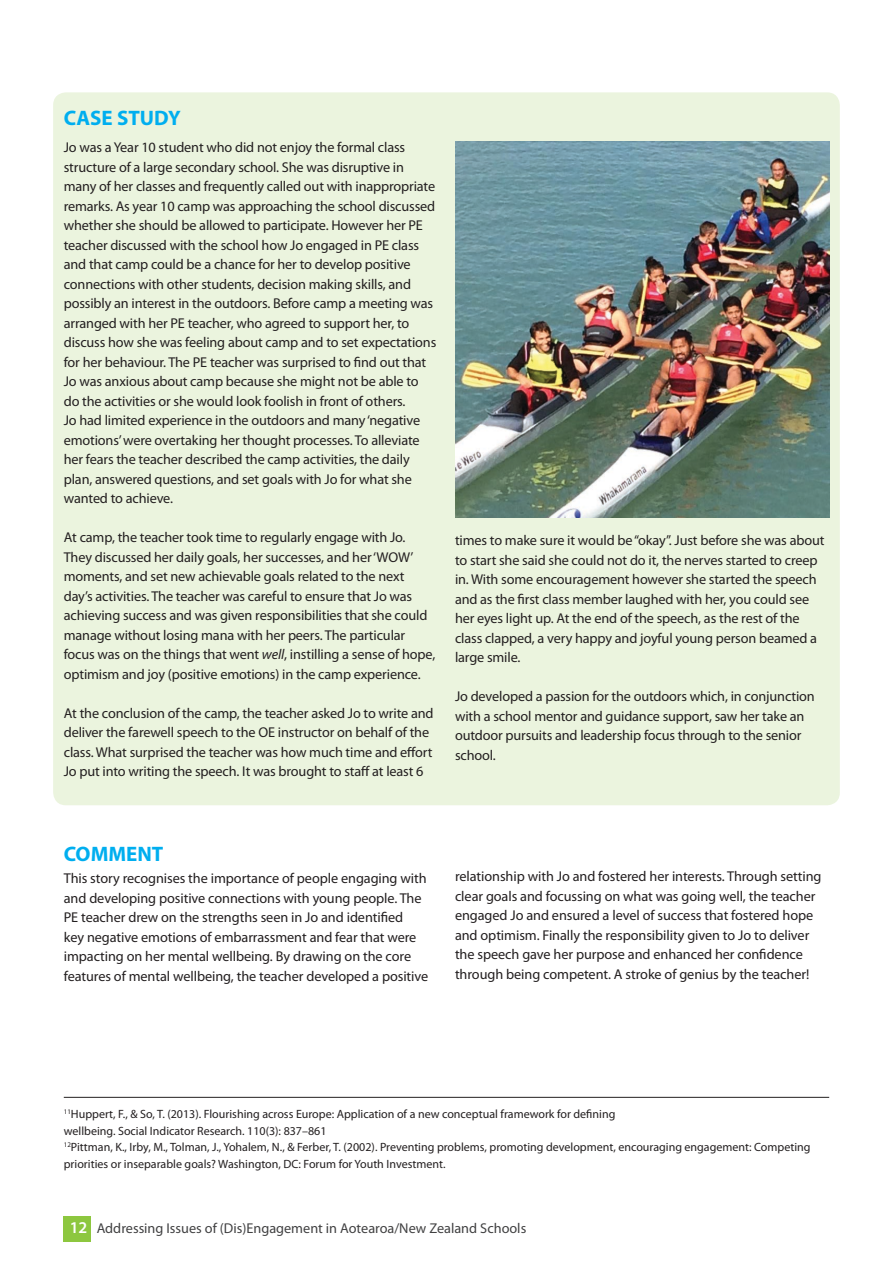
<style>
.page{position:relative;width:893px;height:1263px;background:#fff}
.page>*{position:absolute;margin:0;border:0;box-sizing:border-box;transform-origin:0 0}
.t1{font:700 21px "Myriad Pro";color:#00aeef}
.t2{font:14.25px/19.5px "Myriad Pro";letter-spacing:-.01em;color:#231f20}
.t3{font:14.25px "Myriad Pro";color:#414142}
.t4{font:12px/16.5px "Myriad Pro";color:#231f20}
.s1{font-style:italic}
.s2{font-weight:600;font-size:16.5px;color:#fff}
</style>
<div class="page">
<div style="left:64px;top:1216px;width:27px;height:25px;background:#8dc73f"></div>
<div style="left:53px;top:92px;width:787px;height:713px;background:#ebf4de;border-radius:13px"></div>
<hr style="left:64px;top:1097px;width:765px;height:1px;background:#231f20">
<img style="left:455px;top:142px;width:374px;height:375px">
<h1 class="t1" style="left:64px;top:104px;width:118px">CASE STUDY</h1>
<p class="t2" style="left:64px;top:138px;width:374px">Jo was a Year 10 student who did not enjoy the formal class structure of a large secondary school. She was disruptive in many of her classes and frequently called out with inappropriate remarks. As year 10 camp was approaching the school discussed whether she should be allowed to participate. However her PE teacher discussed with the school how Jo engaged in PE class and that camp could be a chance for her to develop positive connections with other students, decision making skills, and possibly an interest in the outdoors. Before camp a meeting was arranged with her PE teacher, who agreed to support her, to discuss how she was feeling about camp and to set expectations for her behaviour. The PE teacher was surprised to find out that Jo was anxious about camp because she might not be able to do the activities or she would look foolish in front of others.<br>Jo had limited experience in the outdoors and many ‘negative emotions’ were overtaking her thought processes. To alleviate her fears the teacher described the camp activities, the daily plan, answered questions, and set goals with Jo for what she wanted to achieve.</p>
<p class="t2" style="left:64px;top:528px;width:373px">At camp, the teacher took time to regularly engage with Jo.<br>They discussed her daily goals, her successes, and her ‘WOW’ moments, and set new achievable goals related to the next day’s activities. The teacher was careful to ensure that Jo was achieving success and was given responsibilities that she could manage without losing mana with her peers. The particular focus was on the things that went <span class="s1">well</span>, instilling a sense of hope, optimism and joy (positive emotions) in the camp experience.</p>
<p class="t2" style="left:64px;top:703px;width:371px">At the conclusion of the camp, the teacher asked Jo to write and deliver the farewell speech to the OE instructor on behalf of the class. What surprised the teacher was how much time and effort Jo put into writing the speech. It was brought to staff at least 6</p>
<p class="t2" style="left:455px;top:531px;width:371px">times to make sure it would be “okay”. Just before she was about to start she said she could not do it, the nerves started to creep in. With some encouragement however she started the speech and as the first class member laughed with her, you could see her eyes light up. At the end of the speech, as the rest of the class clapped, a very happy and joyful young person beamed a large smile.</p>
<p class="t2" style="left:455px;top:687px;width:361px">Jo developed a passion for the outdoors which, in conjunction with a school mentor and guidance support, saw her take an outdoor pursuits and leadership focus through to the senior school.</p>
<h1 class="t1" style="left:64px;top:840px;width:101px">COMMENT</h1>
<p class="t2" style="left:64px;top:869px;width:366px">This story recognises the importance of people engaging with and developing positive connections with young people. The PE teacher drew on the strengths seen in Jo and identified<br>key negative emotions of embarrassment and fear that were impacting on her mental wellbeing. By drawing on the core features of mental wellbeing, the teacher developed a positive</p>
<p class="t2" style="left:455px;top:867px;width:368px">relationship with Jo and fostered her interests. Through setting clear goals and focussing on what was going well, the teacher engaged Jo and ensured a level of success that fostered hope and optimism. Finally the responsibility given to Jo to deliver the speech gave her purpose and enhanced her confidence through being competent. A stroke of genius by the teacher!</p>
<p class="t4" style="left:64px;top:1106px;width:748px"><sup>11</sup>Huppert, F., &amp; So, T. (2013). Flourishing across Europe: Application of a new conceptual framework for defining<br>wellbeing. Social Indicator Research. 110(3): 837–861<br><sup>12</sup>Pittman, K., Irby, M., Tolman, J., Yohalem, N., &amp; Ferber, T. (2002). Preventing problems, promoting development, encouraging engagement: Competing priorities or inseparable goals? Washington, DC: Forum for Youth Investment.</p>
<p class="t3" style="left:70px;top:1220px;width:458px"><span class="s2">12</span> Addressing Issues of (Dis)Engagement in Aotearoa/New Zealand Schools</p>
</div>
